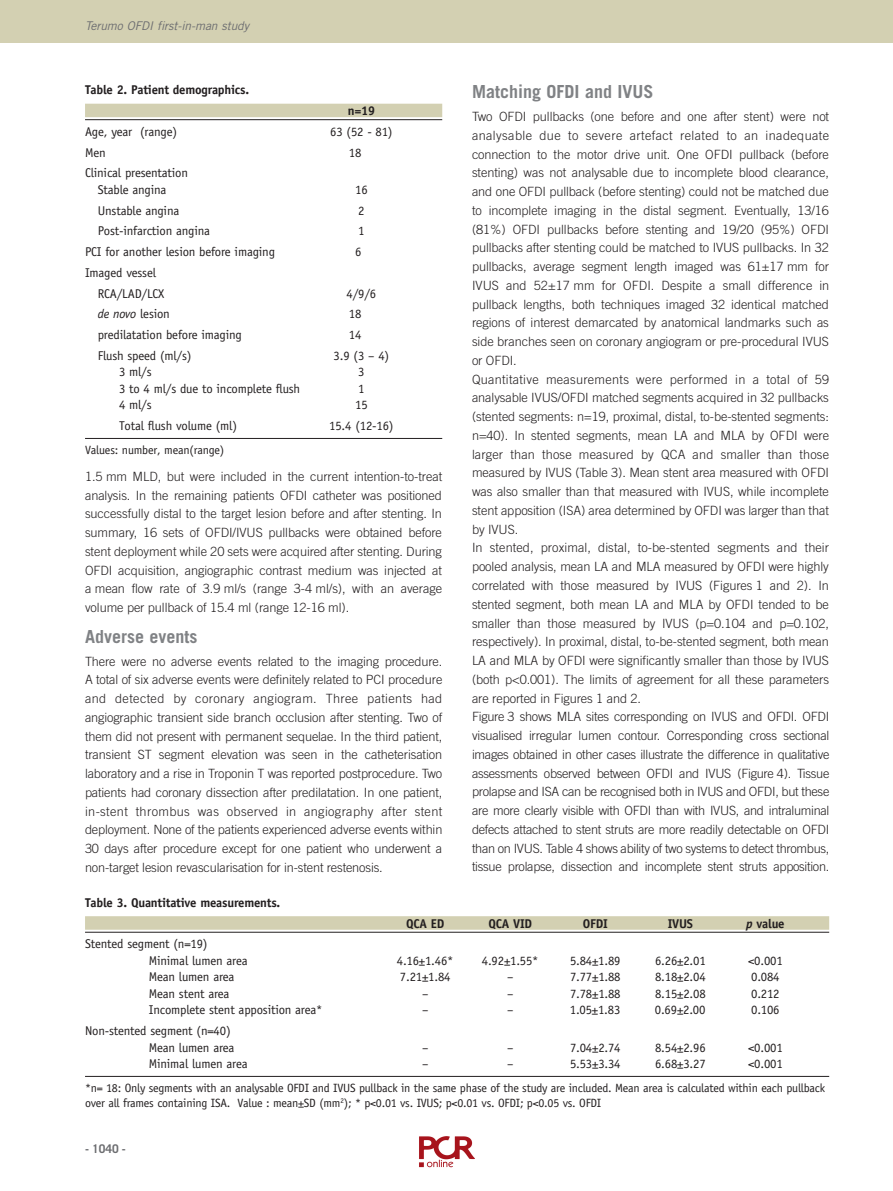
<style>
.page{position:relative;width:893px;height:1191px;background:#fff}
.page>*{position:absolute;margin:0;border:0;box-sizing:border-box;transform-origin:0 0}
.t1{font:700 18px "Trade Gothic LT Std";color:#808285}
.t2{font:300 12.75px/18.8px "Trade Gothic LT Std";letter-spacing:-.005em;color:#231f20;text-align:justify}
.t3{font:12.75px/16.5px "Officina Sans Std";letter-spacing:-.015em;color:#231f20}
.t4{font:700 12.75px "Officina Sans Std";letter-spacing:-.015em;color:#231f20}
.t5{font:italic 12.75px "Officina Sans Std";letter-spacing:-.015em;color:#231f20}
.t6{font:12px/15px "Officina Sans Std";letter-spacing:-.02em;color:#231f20}
.t7{font:italic 12px "Trade Gothic LT Std";letter-spacing:-.005em;color:#6c6d70}
.t8{font:700 12px "Trade Gothic LT Std";color:#6c6d70}
.s1{font-style:normal}
.s2{font-style:italic}
</style>
<div class="page">
<img style="left:419px;top:1136px;width:56px;height:32px">
<div style="left:0;top:0;width:893px;height:43px;background:#d3d0b2"></div>
<div style="left:85px;top:104px;width:357px;height:13px;background:#d3d0b2"></div>
<hr style="left:85px;top:119px;width:357px;height:1px;background:#231f20">
<hr style="left:85px;top:438px;width:357px;height:1px;background:#231f20">
<div style="left:85px;top:916px;width:744px;height:13px;background:#d3d0b2"></div>
<hr style="left:85px;top:932px;width:744px;height:1px;background:#231f20">
<hr style="left:85px;top:1076px;width:744px;height:1px;background:#231f20">
<p class="t7" style="left:85px;top:21px;width:166px">Terumo OFDI first-in-man study</p>
<p class="t4" style="left:85px;top:85px;width:166px">Table 2. Patient demographics.</p>
<p class="t4" style="left:348px;top:106px;width:29px">n=19</p>
<p class="t3" style="left:85px;top:124px;width:94px">Age, year (range)</p>
<p class="t3" style="left:330px;top:124px;width:64px">63 (52 - 81)</p>
<p class="t3" style="left:85px;top:145px;width:22px">Men</p>
<p class="t3" style="left:349px;top:145px;width:14px">18</p>
<p class="t3" style="left:98px;top:166px;width:92px;text-indent:-13px">Clinical presentation<br>Stable angina</p>
<p class="t3" style="left:355px;top:182px;width:14px">16</p>
<p class="t3" style="left:98px;top:203px;width:83px">Unstable angina</p>
<p class="t3" style="left:358px;top:203px;width:8px">2</p>
<p class="t3" style="left:98px;top:224px;width:114px">Post-infarction angina</p>
<p class="t3" style="left:358px;top:224px;width:8px">1</p>
<p class="t3" style="left:85px;top:245px;width:192px">PCI for another lesion before imaging</p>
<p class="t3" style="left:355px;top:245px;width:8px">6</p>
<p class="t3" style="left:98px;top:263px;width:68px;line-height:20.7px;text-indent:-13px">Imaged vessel<br>RCA/LAD/LCX</p>
<p class="t3" style="left:347px;top:286px;width:31px">4/9/6</p>
<p class="t5" style="left:98px;top:309px;width:74px">de novo <span class="s1">lesion</span></p>
<p class="t3" style="left:349px;top:307px;width:14px">18</p>
<p class="t3" style="left:98px;top:328px;width:146px">predilatation before imaging</p>
<p class="t3" style="left:349px;top:328px;width:14px">14</p>
<p class="t3" style="left:98px;top:348px;width:95px">Flush speed (ml/s)</p>
<p class="t3" style="left:334px;top:348px;width:57px">3.9 (3 – 4)</p>
<p class="t3" style="left:119px;top:365px;width:34px">3 ml/s</p>
<p class="t3" style="left:358px;top:365px;width:8px">3</p>
<p class="t3" style="left:119px;top:381px;width:183px">3 to 4 ml/s due to incomplete flush</p>
<p class="t3" style="left:358px;top:381px;width:8px">1</p>
<p class="t3" style="left:119px;top:398px;width:34px">4 ml/s</p>
<p class="t3" style="left:355px;top:398px;width:14px">15</p>
<p class="t3" style="left:119px;top:419px;width:119px">Total flush volume (ml)</p>
<p class="t3" style="left:329px;top:419px;width:66px">15.4 (12-16)</p>
<p class="t6" style="left:85px;top:443px;width:141px">Values: number, mean(range)</p>
<p class="t2" style="left:85px;top:468px;width:359px">1.5 mm MLD, but were included in the current intention-to-treat analysis. In the remaining patients OFDI catheter was positioned successfully distal to the target lesion before and after stenting. In summary, 16 sets of OFDI/IVUS pullbacks were obtained before stent deployment while 20 sets were acquired after stenting. During OFDI acquisition, angiographic contrast medium was injected at a mean flow rate of 3.9 ml/s (range 3-4 ml/s), with an average volume per pullback of 15.4 ml (range 12-16 ml).</p>
<h1 class="t1" style="left:85px;top:629px;width:114px">Adverse events</h1>
<p class="t2" style="left:85px;top:652px;width:359px">There were no adverse events related to the imaging procedure.<br>A total of six adverse events were definitely related to PCI procedure and detected by coronary angiogram. Three patients had angiographic transient side branch occlusion after stenting. Two of them did not present with permanent sequelae. In the third patient, transient ST segment elevation was seen in the catheterisation laboratory and a rise in Troponin T was reported postprocedure. Two patients had coronary dissection after predilatation. In one patient, in-stent thrombus was observed in angiography after stent deployment. None of the patients experienced adverse events within 30 days after procedure except for one patient who underwent a non-target lesion revascularisation for in-stent restenosis.</p>
<p class="t4" style="left:85px;top:897px;width:197px">Table 3. Quantitative measurements.</p>
<h1 class="t1" style="left:472px;top:84px;width:183px">Matching OFDI and IVUS</h1>
<p class="t2" style="left:472px;top:108px;width:359px;text-align:left">Two OFDI pullbacks (one before and one after stent) were not analysable due to severe artefact related to an inadequate connection to the motor drive unit. One OFDI pullback (before stenting) was not analysable due to incomplete blood clearance, and one OFDI pullback (before stenting) could not be matched due to incomplete imaging in the distal segment. Eventually, 13/16 (81%) OFDI pullbacks before stenting and 19/20 (95%) OFDI pullbacks after stenting could be matched to IVUS pullbacks. In 32 pullbacks, average segment length imaged was 61±17 mm for IVUS and 52±17 mm for OFDI. Despite a small difference in pullback lengths, both techniques imaged 32 identical matched regions of interest demarcated by anatomical landmarks such as side branches seen on coronary angiogram or pre-procedural IVUS or OFDI.<br>Quantitative measurements were performed in a total of 59 analysable IVUS/OFDI matched segments acquired in 32 pullbacks (stented segments: n=19, proximal, distal, to-be-stented segments: n=40). In stented segments, mean LA and MLA by OFDI were larger than those measured by QCA and smaller than those measured by IVUS (Table 3). Mean stent area measured with OFDI was also smaller than that measured with IVUS, while incomplete stent apposition (ISA) area determined by OFDI was larger than that by IVUS.<br>In stented, proximal, distal, to-be-stented segments and their pooled analysis, mean LA and MLA measured by OFDI were highly correlated with those measured by IVUS (Figures 1 and 2). In stented segment, both mean LA and MLA by OFDI tended to be smaller than those measured by IVUS (p=0.104 and p=0.102, respectively). In proximal, distal, to-be-stented segment, both mean LA and MLA by OFDI were significantly smaller than those by IVUS (both p&lt;0.001). The limits of agreement for all these parameters are reported in Figures 1 and 2.<br>Figure 3 shows MLA sites corresponding on IVUS and OFDI. OFDI visualised irregular lumen contour. Corresponding cross sectional images obtained in other cases illustrate the difference in qualitative assessments observed between OFDI and IVUS (Figure 4). Tissue prolapse and ISA can be recognised both in IVUS and OFDI, but these are more clearly visible with OFDI than with IVUS, and intraluminal defects attached to stent struts are more readily detectable on OFDI than on IVUS. Table 4 shows ability of two systems to detect thrombus, tissue prolapse, dissection and incomplete stent struts apposition.</p>
<p class="t3" style="left:149px;top:937px;width:100px;text-indent:-64px">Stented segment (n=19)<br>Minimal lumen area</p>
<p class="t4" style="left:406px;top:918px;width:40px">QCA ED</p>
<p class="t4" style="left:488px;top:918px;width:45px">QCA VID</p>
<p class="t4" style="left:583px;top:918px;width:27px">OFDI</p>
<p class="t4" style="left:668px;top:918px;width:27px">IVUS</p>
<p class="t4" style="left:746px;top:918px;width:40px"><span class="s2">p</span> value</p>
<p class="t3" style="left:397px;top:953px;width:58px">4.16±1.46*</p>
<p class="t3" style="left:482px;top:953px;width:58px">4.92±1.55*</p>
<p class="t3" style="left:570px;top:953px;width:52px">5.84±1.89</p>
<p class="t3" style="left:655px;top:953px;width:52px">6.26±2.01</p>
<p class="t3" style="left:748px;top:953px;width:36px">&lt;0.001</p>
<p class="t3" style="left:149px;top:970px;width:87px">Mean lumen area</p>
<p class="t3" style="left:400px;top:970px;width:52px">7.21±1.84</p>
<p class="t3" style="left:507px;top:970px;width:8px">–</p>
<p class="t3" style="left:570px;top:970px;width:52px">7.77±1.88</p>
<p class="t3" style="left:655px;top:970px;width:52px">8.18±2.04</p>
<p class="t3" style="left:751px;top:970px;width:30px">0.084</p>
<p class="t3" style="left:149px;top:986px;width:82px">Mean stent area</p>
<p class="t3" style="left:422px;top:986px;width:8px">–</p>
<p class="t3" style="left:507px;top:986px;width:8px">–</p>
<p class="t3" style="left:570px;top:986px;width:52px">7.78±1.88</p>
<p class="t3" style="left:655px;top:986px;width:52px">8.15±2.08</p>
<p class="t3" style="left:751px;top:986px;width:30px">0.212</p>
<p class="t3" style="left:149px;top:1003px;width:175px">Incomplete stent apposition area*</p>
<p class="t3" style="left:422px;top:1003px;width:8px">–</p>
<p class="t3" style="left:507px;top:1003px;width:8px">–</p>
<p class="t3" style="left:570px;top:1003px;width:52px">1.05±1.83</p>
<p class="t3" style="left:655px;top:1003px;width:52px">0.69±2.00</p>
<p class="t3" style="left:751px;top:1003px;width:30px">0.106</p>
<p class="t3" style="left:85px;top:1023px;width:151px;text-align:right">Non-stented segment (n=40)<br>Mean lumen area</p>
<p class="t3" style="left:422px;top:1040px;width:8px">–</p>
<p class="t3" style="left:507px;top:1040px;width:8px">–</p>
<p class="t3" style="left:570px;top:1040px;width:52px">7.04±2.74</p>
<p class="t3" style="left:655px;top:1040px;width:52px">8.54±2.96</p>
<p class="t3" style="left:748px;top:1040px;width:36px">&lt;0.001</p>
<p class="t3" style="left:149px;top:1056px;width:100px">Minimal lumen area</p>
<p class="t3" style="left:422px;top:1056px;width:8px">–</p>
<p class="t3" style="left:507px;top:1056px;width:8px">–</p>
<p class="t3" style="left:570px;top:1056px;width:52px">5.53±3.34</p>
<p class="t3" style="left:655px;top:1056px;width:52px">6.68±3.27</p>
<p class="t3" style="left:748px;top:1056px;width:36px">&lt;0.001</p>
<p class="t6" style="left:85px;top:1081px;width:741px">*n= 18: Only segments with an analysable OFDI and IVUS pullback in the same phase of the study are included. Mean area is calculated within each pullback over all frames containing ISA. Value : mean±SD (mm<sup>2</sup>); * p&lt;0.01 vs. IVUS; p&lt;0.01 vs. OFDI; p&lt;0.05 vs. OFDI</p>
<p class="t8" style="left:85px;top:1143px;width:42px">- 1040 -</p>
</div>
